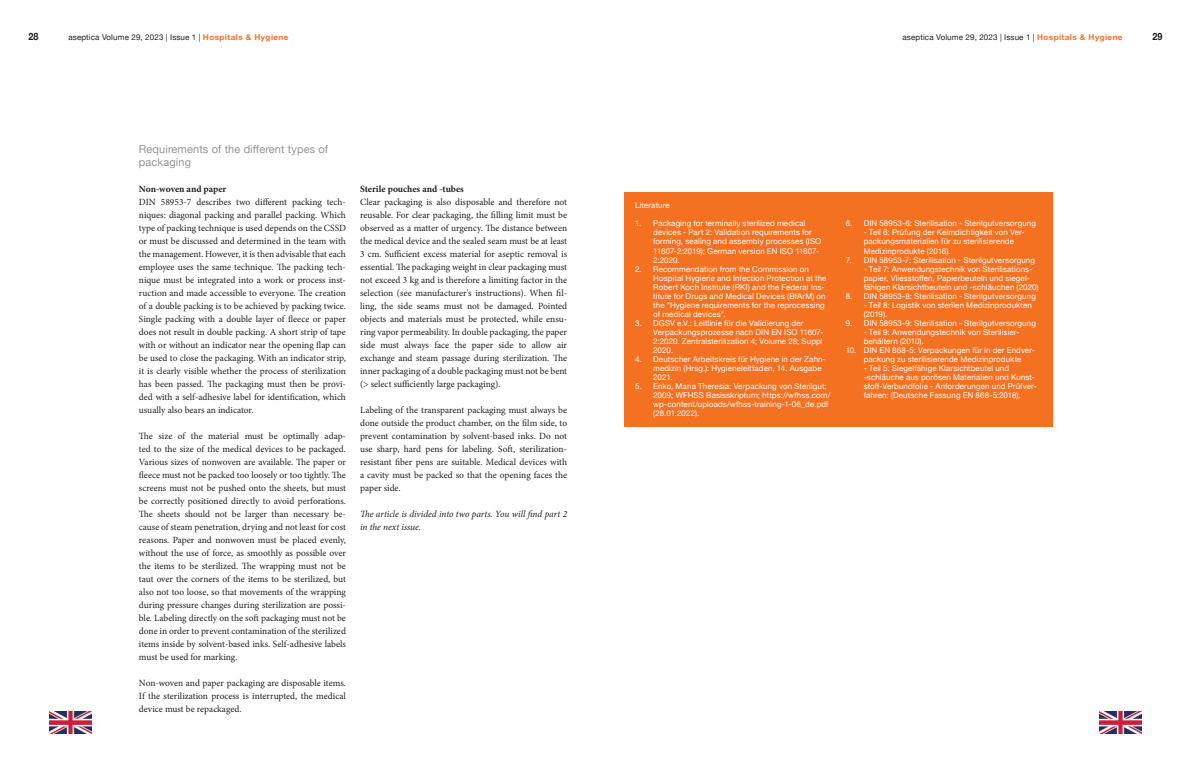
<style>
.page{position:relative;width:1191px;height:766px;background:#fff}
.page>*{position:absolute;margin:0;border:0;box-sizing:border-box;transform-origin:0 0}
.Zwischenhead_1{font:11px/13px "Helvetica Neue";letter-spacing:.01em;color:#939598}
.t1{font:700 10px "Helvetica Neue";color:#231f20;scale:.9 1}
.Fließtext{font:9.5px/13px "Minion Pro";color:#231f20;text-align:justify}
.Fließtext-2{font:italic 9.5px/13px "Minion Pro";letter-spacing:-.005em;color:#231f20}
.Zwischenhead_2{font:700 9.5px "Minion Pro";letter-spacing:-.005em;color:#231f20}
.Literaturverzeichnis{font:8px/9px "Helvetica Neue";letter-spacing:.015em;color:#fff}
.t2{font:8px "Helvetica Neue";letter-spacing:.015em;color:#231f20}
.s1{font-weight:700;color:#f37121}
</style>
<div class="page">
<img style="left:49px;top:711px;width:43px;height:21px">
<img style="left:1099px;top:711px;width:42px;height:21px">
<div style="left:624px;top:192px;width:428px;height:234px;background:#f37121"></div>
<p class="t1" style="left:28px;top:29px;width:13px">28</p>
<p class="t2" style="left:68px;top:32px;width:222px">aseptica Volume 29, 2023 | Issue 1 | <span class="s1">Hospitals &amp; Hygiene</span></p>
<p class="t2" style="left:902px;top:32px;width:222px">aseptica Volume 29, 2023 | Issue 1 | <span class="s1">Hospitals &amp; Hygiene</span></p>
<p class="t1" style="left:1152px;top:29px;width:13px">29</p>
<p class="Zwischenhead_1" style="left:139px;top:143px;width:191px">Requirements of the different types of packaging</p>
<p class="Zwischenhead_2" style="left:139px;top:182px;width:89px">Non-woven and paper</p>
<p class="Fließtext" style="left:139px;top:195px;width:208px">DIN 58953-7 describes two different packing tech&shy;niques: diagonal packing and parallel packing. Which type of packing technique is used depends on the CSSD or must be discussed and determined in the team with the management. However, it is then advisable that each employee uses the same technique. The packing tech&shy;nique must be integrated into a work or process inst&shy;ruction and made accessible to everyone. The creation of a double packing is to be achieved by packing twice.<br>Single packing with a double layer of fleece or paper does not result in double packing. A short strip of tape with or without an indicator near the opening flap can be used to close the packaging. With an indicator strip, it is clearly visible whether the process of sterilization has been passed. The packaging must then be provi&shy;ded with a self-adhesive label for identification, which usually also bears an indicator.</p>
<p class="Fließtext" style="left:139px;top:429px;width:208px">The size of the material must be optimally adap&shy;ted to the size of the medical devices to be packaged.<br>Various sizes of nonwoven are available. The paper or fleece must not be packed too loosely or too tightly. The screens must not be pushed onto the sheets, but must be correctly positioned directly to avoid perforations.<br>The sheets should not be larger than necessary be&shy;cause of steam penetration, drying and not least for cost reasons. Paper and nonwoven must be placed evenly, without the use of force, as smoothly as possible over the items to be sterilized. The wrapping must not be taut over the corners of the items to be sterilized, but also not too loose, so that movements of the wrapping during pressure changes during sterilization are possi&shy;ble. Labeling directly on the soft packaging must not be done in order to prevent contamination of the sterilized items inside by solvent-based inks. Self-adhesive labels must be used for marking.</p>
<p class="Fließtext" style="left:139px;top:676px;width:208px">Non-woven and paper packaging are disposable items.<br>If the sterilization process is interrupted, the medical device must be repackaged.</p>
<p class="Zwischenhead_2" style="left:360px;top:182px;width:105px">Sterile pouches and -tubes</p>
<p class="Fließtext" style="left:360px;top:195px;width:208px">Clear packaging is also disposable and therefore not reusable. For clear packaging, the filling limit must be observed as a matter of urgency. The distance between the medical device and the sealed seam must be at least 3 cm. Sufficient excess material for aseptic removal is essential. The packaging weight in clear packaging must not exceed 3 kg and is therefore a limiting factor in the selection (see manufacturer's instructions). When fil&shy;ling, the side seams must not be damaged. Pointed objects and materials must be protected, while ensu&shy;ring vapor permeability. In double packaging, the paper side must always face the paper side to allow air exchange and steam passage during sterilization. The inner packaging of a double packaging must not be bent (&gt; select sufficiently large packaging).</p>
<p class="Fließtext" style="left:360px;top:403px;width:208px">Labeling of the transparent packaging must always be done outside the product chamber, on the film side, to prevent contamination by solvent-based inks. Do not use sharp, hard pens for labeling. Soft, sterilization&shy;resistant fiber pens are suitable. Medical devices with a cavity must be packed so that the opening faces the paper side.</p>
<p class="Fließtext-2" style="left:360px;top:507px;width:208px">The article is divided into two parts. You will find part 2 in the next issue.</p>
<p class="Literaturverzeichnis" style="left:635px;top:201px;width:36px">Literature</p>
<p class="Literaturverzeichnis" style="left:653px;top:219px;width:170px;text-indent:-18px">1. Packaging for terminally sterilized medical devices - Part 2: Validation requirements for forming, sealing and assembly processes (ISO 11607-2:2019); German version EN ISO 11607- 2:2020.</p>
<p class="Literaturverzeichnis" style="left:653px;top:264px;width:175px;text-indent:-18px">2. Recommendation from the Commission on Hospital Hygiene and Infection Protection at the Robert Koch Institute (RKI) and the Federal Ins&shy;titute for Drugs and Medical Devices (BfArM) on the "Hygiene requirements for the reprocessing of medical devices".</p>
<p class="Literaturverzeichnis" style="left:653px;top:318px;width:172px;text-indent:-18px">3. DGSV e.V.: Leitlinie für die Validierung der Verpackungsprozesse nach DIN EN ISO 11607- 2:2020. Zentralsterilization 4; Volume 28; Suppl 2020.</p>
<p class="Literaturverzeichnis" style="left:653px;top:354px;width:174px;text-indent:-18px">4. Deutscher Arbeitskreis für Hygiene in der Zahn&shy;medizin (Hrsg.): Hygieneleitfaden, 14. Ausgabe<br>2021.</p>
<p class="Literaturverzeichnis" style="left:653px;top:381px;width:179px;text-indent:-18px">5. Enko, Maria Theresia: Verpackung von Sterilgut; 2009; WFHSS Basisskriptum; https://wfhss.com/ wp-content/uploads/wfhss-training-1-06_de.pdf (28.01.2022).</p>
<p class="Literaturverzeichnis" style="left:845px;top:219px;width:192px">6. DIN 58953-6: Sterilisation - Sterilgutversorgung</p>
<p class="Literaturverzeichnis" style="left:863px;top:228px;width:162px">- Teil 6: Prüfung der Keimdichtigkeit von Ver&shy;packungsmaterialien für zu sterilisierende<br>Medizinprodukte (2016).</p>
<p class="Literaturverzeichnis" style="left:845px;top:255px;width:191px">7. DIN 58953-7: Sterilisation - Sterilgutversorgung</p>
<p class="Literaturverzeichnis" style="left:863px;top:264px;width:176px">- Teil 7: Anwendungstechnik von Sterilisations&shy;papier, Vliesstoffen, Papierbeuteln und siegel&shy;fähigen Klarsichtbeuteln und -schläuchen (2020)</p>
<p class="Literaturverzeichnis" style="left:845px;top:291px;width:192px">8. DIN 58953-8: Sterilisation - Sterilgutversorgung</p>
<p class="Literaturverzeichnis" style="left:863px;top:300px;width:170px">- Teil 8: Logistik von sterilen Medizinprodukten (2019).</p>
<p class="Literaturverzeichnis" style="left:845px;top:318px;width:192px">9. DIN 58953-9: Sterilisation - Sterilgutversorgung</p>
<p class="Literaturverzeichnis" style="left:863px;top:327px;width:157px">- Teil 9: Anwendungstechnik von Sterilisier&shy;behältern (2010).</p>
<p class="Literaturverzeichnis" style="left:845px;top:345px;width:191px;text-align:center">10. DIN EN 868-5: Verpackungen für in der Endver&shy;packung zu sterilisierende Medizinprodukte</p>
<p class="Literaturverzeichnis" style="left:863px;top:363px;width:174px">- Teil 5: Siegelfähige Klarsichtbeutel und -schläuche aus porösen Materialien und Kunst&shy;stoff-Verbundfolie - Anforderungen und Prüfver&shy;fahren; (Deutsche Fassung EN 868-5:2018).</p>
</div>
